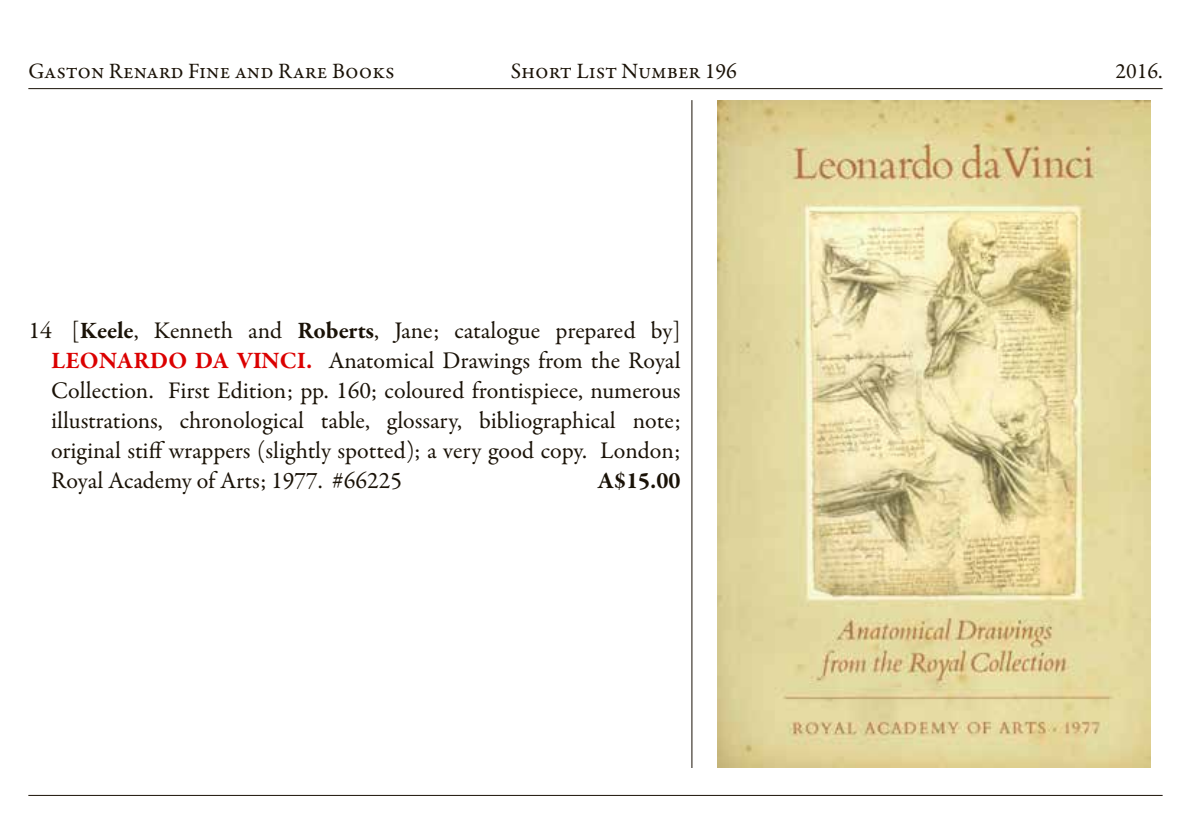
<style>
.page{position:relative;width:1191px;height:840px;background:#fff}
.page>*{position:absolute;margin:0;border:0;box-sizing:border-box;transform-origin:0 0}
.t1{font:24px/30px "Garamond Premr Pro";color:#1a1207;text-align:justify}
.t2{font:700 24px "Garamond Premr Pro";color:#1a1207}
.t3{font:22px "Garamond Premr Pro";color:#1a1207}
.s1{font-weight:700}
.s2{font-weight:700;color:#db0000}
</style>
<div class="page">
<hr style="left:28px;top:88px;width:1134px;height:1px;background:#1a1207">
<hr style="left:28px;top:794px;width:1134px;height:1px;background:#1a1207">
<hr style="left:691px;top:100px;width:1px;height:667px;background:#1a1207">
<img style="left:718px;top:100px;width:432px;height:667px">
<p class="t3" style="left:28px;top:57px;width:368px">Gaston Renard Fine and Rare Books</p>
<p class="t3" style="left:511px;top:57px;width:228px">Short List Number 196</p>
<p class="t3" style="left:1115px;top:57px;width:49px">2016.</p>
<p class="t1" style="left:51px;top:315px;width:631px;text-indent:-23px">14 [<span class="s1">Keele</span>, Kenneth and <span class="s1">Roberts</span>, Jane; catalogue prepared by] <span class="s2">LEONARDO DA VINCI.</span> Anatomical Drawings from the Royal Collection. First Edition; pp. 160; coloured frontispiece, numerous illustrations, chronological table, glossary, bibliographical note; original stiff wrappers (slightly spotted); a very good copy. London; Royal Academy of Arts; 1977. #66225</p>
<p class="t2" style="left:598px;top:465px;width:84px">A$15.00</p>
</div>
